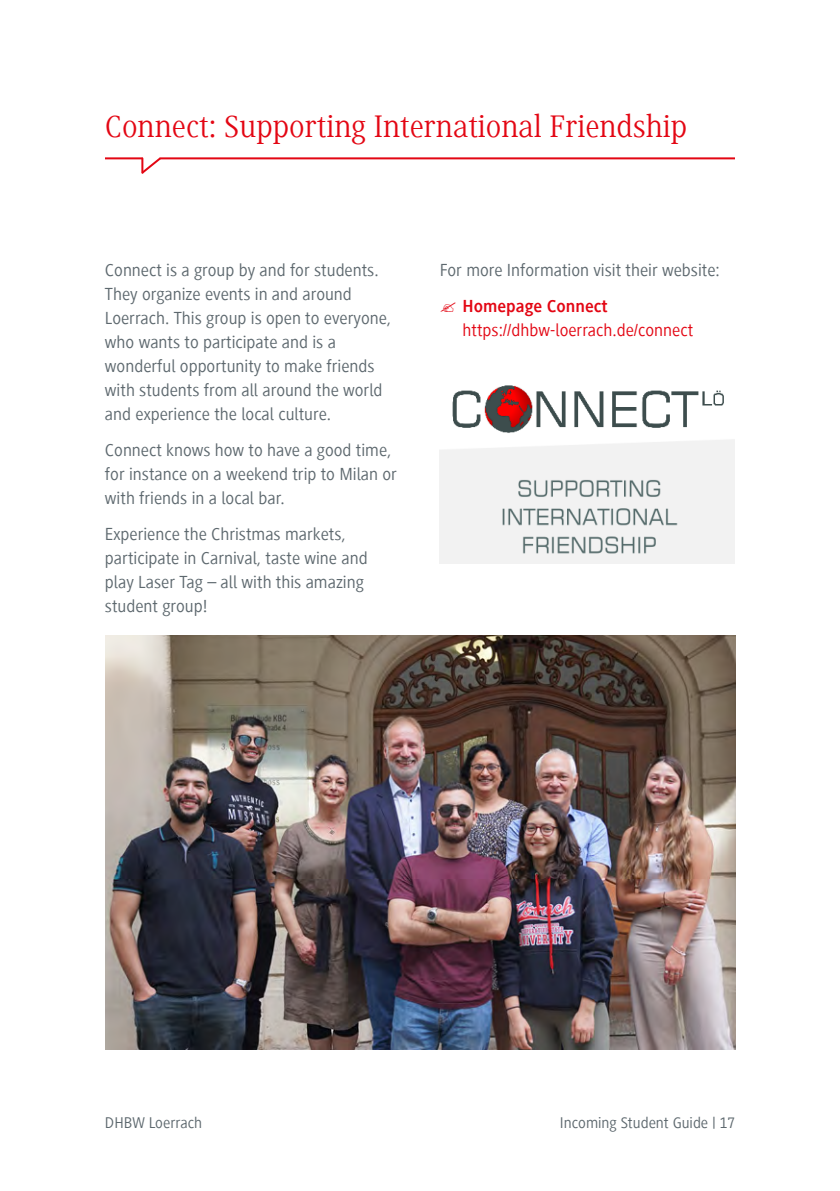
<style>
.page{position:relative;width:840px;height:1191px;background:#fff}
.page>*{position:absolute;margin:0;border:0;box-sizing:border-box;transform-origin:0 0}
.t1{font:32px "Generis Serif Com";color:#e30613}
.t2{font:18px/24px "Generis Sans Com";color:#5d686e}
.t3{font:18px "Generis Sans Com";color:#e30613}
.t4{font:700 18px "Generis Sans Com";color:#e30613}
.t5{font:16px "Generis Sans Com";color:#5d686e}
</style>
<div class="page">
<img style="left:105px;top:635px;width:630px;height:414px">
<hr style="left:159px;top:157px;width:575px;height:2px;background:#e30613">
<hr style="left:105px;top:157px;width:37px;height:2px;background:#e30613">
<svg style="left:139px;top:157px;width:24px;height:17px"></svg>
<img style="left:439px;top:385px;width:295px;height:178px">
<h1 class="t1" style="left:105px;top:108px;width:583px">Connect: Supporting International Friendship</h1>
<p class="t2" style="left:105px;top:258px;width:287px">Connect is a group by and for students.<br>They organize events in and around Loerrach. This group is open to everyone, who wants to participate and is a wonderful opportunity to make friends with students from all around the world and experience the local culture.</p>
<p class="t2" style="left:105px;top:438px;width:293px">Connect knows how to have a good time, for instance on a weekend trip to Milan or with friends in a local bar.</p>
<p class="t2" style="left:105px;top:522px;width:264px">Experience the Christmas markets, participate in Carnival, taste wine and play Laser Tag – all with this amazing student group!</p>
<p class="t2" style="left:439px;top:258px;width:281px">For more Information visit their website:</p>
<p class="t4" style="left:462px;top:296px;width:147px">Homepage Connect</p>
<p class="t3" style="left:462px;top:320px;width:232px">https://dhbw-loerrach.de/connect</p>
<p class="t5" style="left:105px;top:1114px;width:99px">DHBW Loerrach</p>
<p class="t5" style="left:559px;top:1114px;width:176px">Incoming Student Guide | 17</p>
</div>
